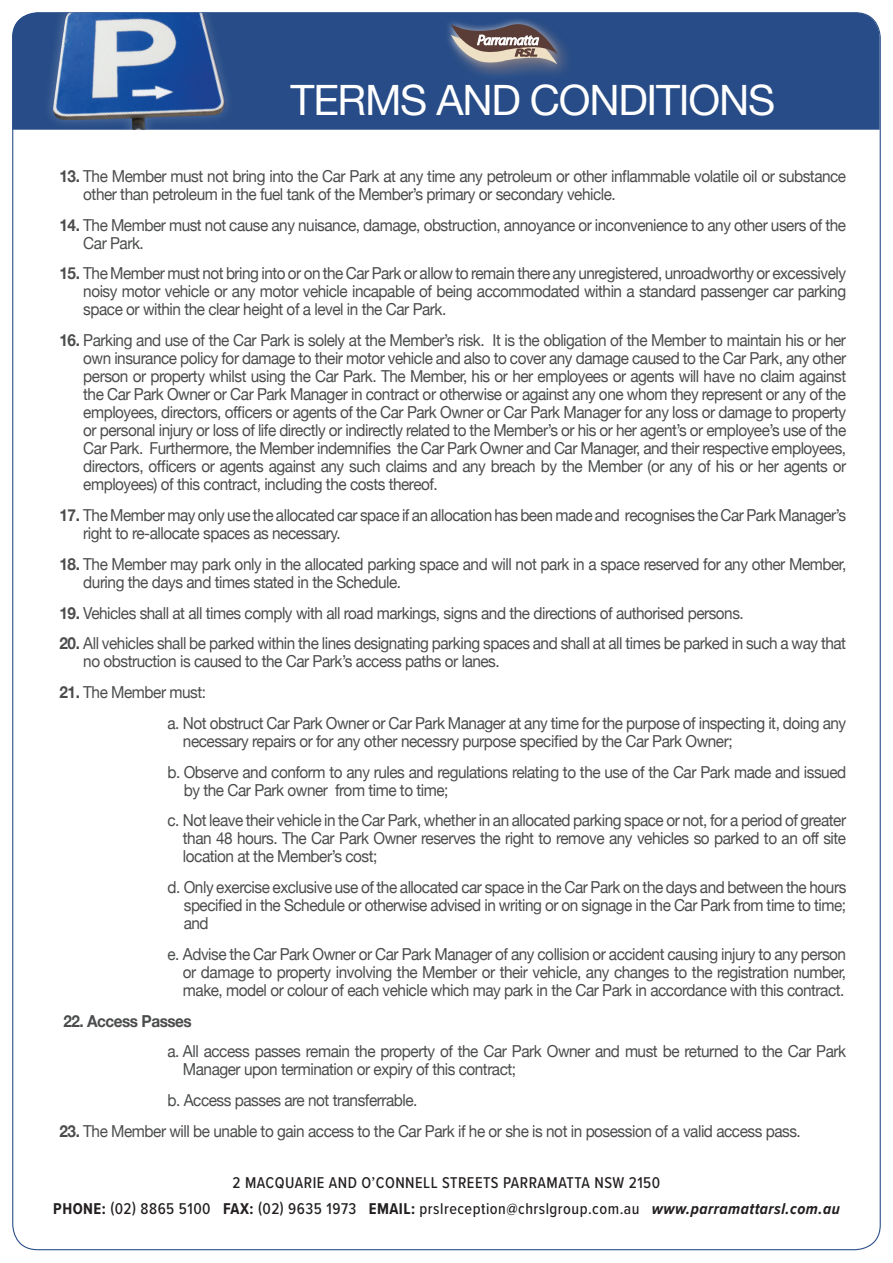
<style>
.page{position:relative;width:893px;height:1263px;background:#fff}
.page>*{position:absolute;margin:0;border:0;box-sizing:border-box;transform-origin:0 0}
.t1{font:41.85px "Helvetica Neue";letter-spacing:-.03em;color:#fff}
.t2{font:16.5px/18px "Helvetica Neue";letter-spacing:-.03em;color:#4b4c4d;scale:.93 1}
.t3{font:700 16.5px "Helvetica Neue";letter-spacing:-.03em;color:#4b4c4d;scale:.93 1}
.t4{font:500 16.2px/26.4px "Proxima Nova Cond";letter-spacing:.03em;color:#231f20;text-align:center}
.t5{font:italic 14.4px "Myriad Pro";letter-spacing:-.035em;color:#fff}
.t6{font:italic 600 10.5px "Myriad Pro";color:#5b3d37;scale:1.49 1}
.s1{font-weight:700}
.s2{font-weight:700;font-style:italic}
</style>
<div class="page">
<div style="left:256px;top:13px;width:624px;height:117px;background:#274c87"></div>
<div style="left:12px;top:13px;width:244px;height:117px;background:#274c87"></div>
<img style="left:53px;top:13px;width:173px;height:117px">
<div style="left:443px;top:14px;width:133px;height:67px;background:#274c87"></div>
<div style="left:445px;top:17px;width:126px;height:58px;background:#5b3d37;opacity:.5"></div>
<svg style="left:451px;top:24px;width:106px;height:41px;background:#847e83"></svg>
<p class="t5" style="left:477px;top:31px;width:64px">Parramatta</p>
<p class="t6" style="left:515px;top:46px;width:17px">RSL</p>
<p class="t1" style="left:291px;top:75px;width:486px">TERMS AND CONDITIONS</p>
<p class="t2" style="left:83px;top:167px;width:822px;text-indent:-24px"><span class="s1">13.</span> The Member must not bring into the Car Park at any time any petroleum or other inflammable volatile oil or substance other than petroleum in the fuel tank of the Member’s primary or secondary vehicle.</p>
<p class="t2" style="left:83px;top:216px;width:822px;text-indent:-24px"><span class="s1">14.</span> The Member must not cause any nuisance, damage, obstruction, annoyance or inconvenience to any other users of the<br>Car Park.</p>
<p class="t2" style="left:83px;top:264px;width:822px;text-align:justify;text-indent:-24px"><span class="s1">15.</span> The Member must not bring into or on the Car Park or allow to remain there any unregistered, unroadworthy or excessively noisy motor vehicle or any motor vehicle incapable of being accommodated within a standard passenger car parking space or within the clear height of a level in the Car Park.</p>
<p class="t2" style="left:83px;top:331px;width:822px;text-align:justify;text-indent:-24px"><span class="s1">16.</span> Parking and use of the Car Park is solely at the Member’s risk. It is the obligation of the Member to maintain his or her own insurance policy for damage to their motor vehicle and also to cover any damage caused to the Car Park, any other person or property whilst using the Car Park. The Member, his or her employees or agents will have no claim against the Car Park Owner or Car Park Manager in contract or otherwise or against any one whom they represent or any of the employees, directors, officers or agents of the Car Park Owner or Car Park Manager for any loss or damage to property or personal injury or loss of life directly or indirectly related to the Member’s or his or her agent’s or employee’s use of the Car Park. Furthermore, the Member indemnifies the Car Park Owner and Car Manager, and their respective employees, directors, officers or agents against any such claims and any breach by the Member (or any of his or her agents or employees) of this contract, including the costs thereof.</p>
<p class="t2" style="left:83px;top:506px;width:822px;text-indent:-24px"><span class="s1">17.</span> The Member may only use the allocated car space if an allocation has been made and recognises the Car Park Manager’s right to re-allocate spaces as necessary.</p>
<p class="t2" style="left:83px;top:555px;width:822px;text-indent:-24px"><span class="s1">18.</span> The Member may park only in the allocated parking space and will not park in a space reserved for any other Member, during the days and times stated in the Schedule.</p>
<p class="t2" style="left:60px;top:603px;width:737px"><span class="s1">19.</span> Vehicles shall at all times comply with all road markings, signs and the directions of authorised persons.</p>
<p class="t2" style="left:83px;top:634px;width:822px;text-indent:-24px"><span class="s1">20.</span> All vehicles shall be parked within the lines designating parking spaces and shall at all times be parked in such a way that no obstruction is caused to the Car Park’s access paths or lanes.</p>
<p class="t2" style="left:60px;top:683px;width:159px"><span class="s1">21.</span> The Member must:</p>
<p class="t2" style="left:183px;top:714px;width:715px;text-indent:-15px">a. Not obstruct Car Park Owner or Car Park Manager at any time for the purpose of inspecting it, doing any necessary repairs or for any other necessry purpose specified by the Car Park Owner;</p>
<p class="t2" style="left:184px;top:762px;width:714px;text-indent:-16px">b. Observe and conform to any rules and regulations relating to the use of the Car Park made and issued by the Car Park owner from time to time;</p>
<p class="t2" style="left:183px;top:811px;width:715px;text-align:justify;text-indent:-15px">c. Not leave their vehicle in the Car Park, whether in an allocated parking space or not, for a period of greater than 48 hours. The Car Park Owner reserves the right to remove any vehicles so parked to an off site location at the Member’s cost;</p>
<p class="t2" style="left:184px;top:878px;width:714px;text-align:justify;text-indent:-16px">d. Only exercise exclusive use of the allocated car space in the Car Park on the days and between the hours specified in the Schedule or otherwise advised in writing or on signage in the Car Park from time to time; and</p>
<p class="t2" style="left:183px;top:945px;width:715px;text-align:justify;text-indent:-15px">e. Advise the Car Park Owner or Car Park Manager of any collision or accident causing injury to any person or damage to property involving the Member or their vehicle, any changes to the registration number, make, model or colour of each vehicle which may park in the Car Park in accordance with this contract.</p>
<p class="t3" style="left:63px;top:1010px;width:140px">22. Access Passes</p>
<p class="t2" style="left:183px;top:1042px;width:715px;text-indent:-15px">a. All access passes remain the property of the Car Park Owner and must be returned to the Car Park<br>Manager upon termination or expiry of this contract;</p>
<p class="t2" style="left:168px;top:1091px;width:270px">b. Access passes are not transferrable.</p>
<p class="t2" style="left:60px;top:1122px;width:799px"><span class="s1">23.</span> The Member will be unable to gain access to the Car Park if he or she is not in posession of a valid access pass.</p>
<p class="t4" style="left:53px;top:1169px;width:788px">2 MACQUARIE AND O’CONNELL STREETS PARRAMATTA NSW 2150<br><span class="s1">PHONE:</span> (02) 8865 5100 <span class="s1">FAX:</span> (02) 9635 1973 <span class="s1">EMAIL:</span> prslreception@chrslgroup.com.au <span class="s2">www.parramattarsl.com.au</span></p>
</div>
